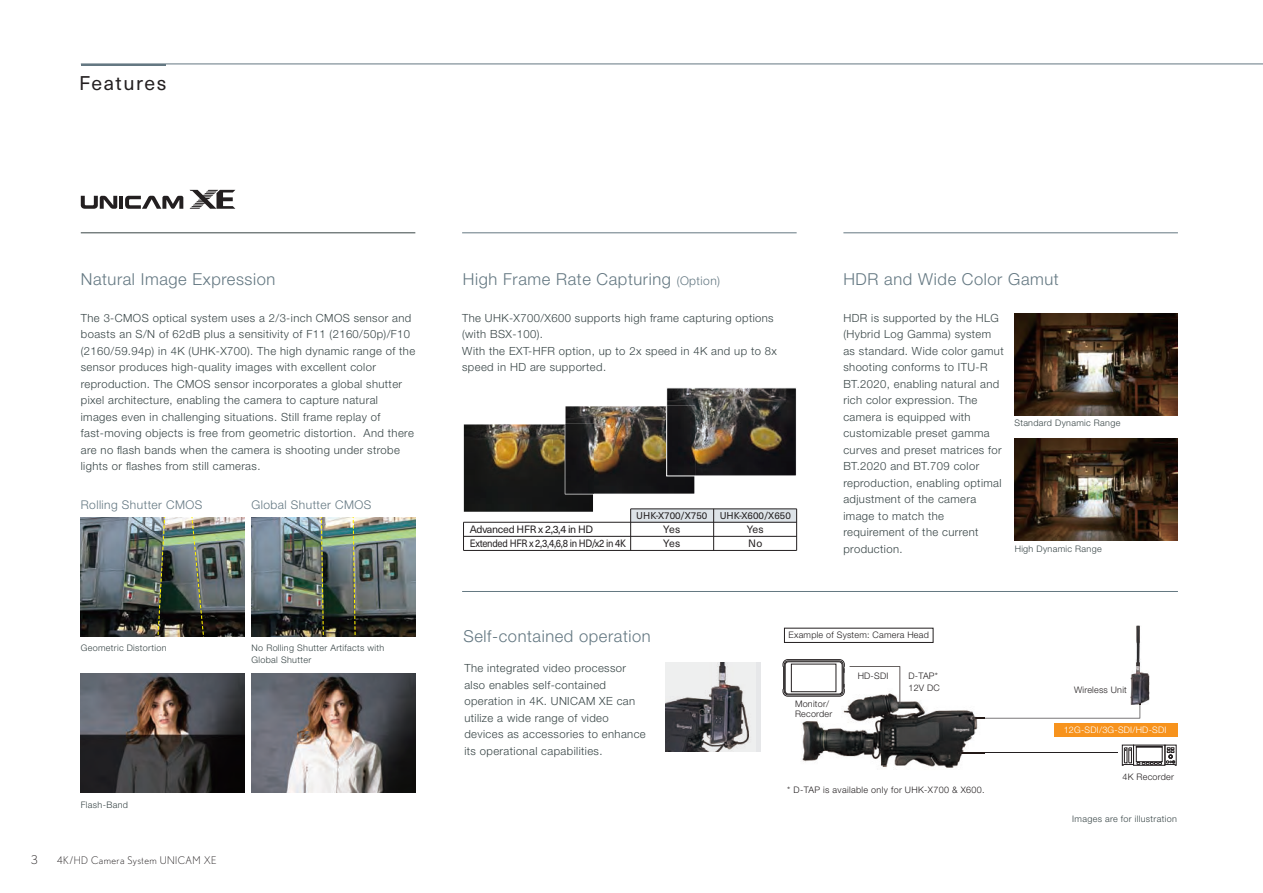
<style>
.page{position:relative;width:1263px;height:893px;background:#fff}
.page>*{position:absolute;margin:0;border:0;box-sizing:border-box;transform-origin:0 0}
.t1{font:19.5px "Neue Haas Unica W1 G";letter-spacing:.08em;color:#231f20}
.t2{font:300 16.5px "Helvetica Neue LT Pro";letter-spacing:.035em;color:#647882}
.t3{font:300 12px "Helvetica Neue LT Pro";letter-spacing:.035em;color:#647882}
.t4{font:300 12px "Nobel";color:#231f20}
.t5{font:300 11.25px/16.5px "Helvetica Neue LT Pro";letter-spacing:.035em;color:#384546}
.t6{font:10.5px/14.2px "Neue Haas Unica W1 G";letter-spacing:-.03em;color:#231f20}
.t7{font:300 10.5px "Nobel";letter-spacing:.04em;color:#231f20}
.t8{font:9.75px "Neue Haas Unica W1 G";color:#231f20}
.t9{font:300 9px/12px "Helvetica Neue LT Pro";letter-spacing:.035em;color:#384546}
.t10{font:300 9px/12px "Helvetica Neue LT Pro";letter-spacing:.025em;color:#231f20}
.t11{font:300 9px "Helvetica Neue LT Pro";letter-spacing:.025em;color:#fff}
.s1{font-size:12px}
</style>
<div class="page">
<div style="left:631px;top:509px;width:166px;height:13px;background:#dde3e8"></div>
<img style="left:81px;top:517px;width:164px;height:119px">
<svg style="left:157px;top:517px;width:9px;height:119px"></svg>
<svg style="left:191px;top:517px;width:14px;height:119px;background:#676e5f"></svg>
<img style="left:252px;top:517px;width:163px;height:119px">
<svg style="left:320px;top:517px;width:4px;height:119px"></svg>
<svg style="left:352px;top:517px;width:4px;height:119px"></svg>
<img style="left:81px;top:674px;width:164px;height:119px">
<img style="left:252px;top:674px;width:163px;height:119px">
<hr style="left:957px;top:752px;width:160px;height:1px;background:#231f20">
<div style="left:784px;top:628px;width:149px;height:15px;border:1px solid #231f20"></div>
<img style="left:801px;top:667px;width:184px;height:101px">
<svg style="left:957px;top:752px;width:28px;height:1px"></svg>
<img style="left:1130px;top:626px;width:19px;height:79px">
<svg style="left:972px;top:702px;width:168px;height:17px"></svg>
<div style="left:665px;top:663px;width:96px;height:89px;background:#eeefef"></div>
<img style="left:665px;top:663px;width:86px;height:89px">
<div style="left:1054px;top:723px;width:124px;height:13px;background:#f7931d"></div>
<svg style="left:783px;top:659px;width:117px;height:44px"></svg>
<svg style="left:1122px;top:745px;width:54px;height:20px"></svg>
<img style="left:1014px;top:313px;width:163px;height:103px">
<img style="left:1014px;top:438px;width:164px;height:103px">
<hr style="left:81px;top:233px;width:334px;height:1px;background:#384546">
<hr style="left:462px;top:233px;width:335px;height:1px;background:#647882">
<hr style="left:843px;top:233px;width:335px;height:1px;background:#647882">
<hr style="left:462px;top:591px;width:716px;height:1px;background:#647882">
<hr style="left:631px;top:509px;width:166px;height:1px;background:#231f20">
<hr style="left:463px;top:522px;width:334px;height:1px;background:#231f20">
<hr style="left:463px;top:536px;width:334px;height:1px;background:#231f20">
<hr style="left:463px;top:550px;width:334px;height:1px;background:#231f20">
<hr style="left:630px;top:509px;width:1px;height:41px;background:#231f20">
<hr style="left:713px;top:509px;width:1px;height:41px;background:#231f20">
<hr style="left:796px;top:509px;width:1px;height:41px;background:#231f20">
<svg style="left:463px;top:522px;width:1px;height:28px"></svg>
<hr style="left:81px;top:64px;width:1182px;height:1px;background:#647882">
<hr style="left:81px;top:64px;width:85px;height:2px;background:#647882">
<img style="left:463px;top:406px;width:232px;height:106px">
<img style="left:668px;top:390px;width:127px;height:84px">
<img style="left:668px;top:406px;width:27px;height:68px">
<div style="left:666px;top:388px;width:131px;height:88px;border:1px solid #fff"></div>
<svg style="left:190px;top:190px;width:45px;height:19px"></svg>
<hr style="left:119px;top:196px;width:4px;height:13px;background:#231f20">
<svg style="left:81px;top:196px;width:36px;height:13px"></svg>
<svg style="left:125px;top:196px;width:58px;height:13px"></svg>
<h1 class="t1" style="left:79px;top:68px;width:89px">Features</h1>
<h2 class="t2" style="left:81px;top:269px;width:196px">Natural Image Expression</h2>
<h2 class="t2" style="left:463px;top:269px;width:259px">High Frame Rate Capturing <span class="s1">(Option)</span></h2>
<h2 class="t2" style="left:843px;top:269px;width:217px">HDR and Wide Color Gamut</h2>
<p class="t5" style="left:81px;top:309px;width:336px">The 3-CMOS optical system uses a 2/3-inch CMOS sensor and boasts an S/N of 62dB plus a sensitivity of F11 (2160/50p)/F10 (2160/59.94p) in 4K (UHK-X700). The high dynamic range of the sensor produces high-quality images with excellent color reproduction. The CMOS sensor incorporates a global shutter pixel architecture, enabling the camera to capture natural images even in challenging situations. Still frame replay of fast-moving objects is free from geometric distortion. And there are no flash bands when the camera is shooting under strobe lights or flashes from still cameras.</p>
<p class="t5" style="left:462px;top:309px;width:316px">The UHK-X700/X600 supports high frame capturing options (with BSX-100).<br>With the EXT-HFR option, up to 2x speed in 4K and up to 8x speed in HD are supported.</p>
<p class="t5" style="left:843px;top:309px;width:162px">HDR is supported by the HLG (Hybrid Log Gamma) system as standard. Wide color gamut shooting conforms to ITU-R<br>BT.2020, enabling natural and rich color expression. The camera is equipped with customizable preset gamma curves and preset matrices for<br>BT.2020 and BT.709 color reproduction, enabling optimal adjustment of the camera image to match the requirement of the current production.</p>
<p class="t9" style="left:1014px;top:417px;width:107px">Standard Dynamic Range</p>
<p class="t3" style="left:81px;top:497px;width:123px">Rolling Shutter CMOS</p>
<p class="t3" style="left:252px;top:497px;width:121px">Global Shutter CMOS</p>
<p class="t8" style="left:636px;top:508px;width:73px">UHK-X700/X750</p>
<p class="t8" style="left:720px;top:508px;width:73px">UHK-X600/X650</p>
<p class="t6" style="left:470px;top:521px;width:158px">Advanced HFR x 2,3,4 in HD<br>Extended HFR x 2,3,4,6,8 in HD/x2 in 4K</p>
<p class="t6" style="left:663px;top:521px;width:19px">Yes</p>
<p class="t6" style="left:747px;top:521px;width:19px">Yes</p>
<p class="t6" style="left:663px;top:536px;width:19px">Yes</p>
<p class="t6" style="left:748px;top:536px;width:16px">No</p>
<p class="t9" style="left:1015px;top:543px;width:89px">High Dynamic Range</p>
<p class="t9" style="left:81px;top:641px;width:87px">Geometric Distortion</p>
<p class="t9" style="left:252px;top:641px;width:134px">No Rolling Shutter Artifacts with<br>Global Shutter</p>
<p class="t9" style="left:81px;top:798px;width:49px">Flash-Band</p>
<p class="t4" style="left:31px;top:853px;width:8px">3</p>
<p class="t7" style="left:57px;top:854px;width:161px">4K/HD Camera System UNICAM XE</p>
<h2 class="t2" style="left:463px;top:626px;width:189px">Self-contained operation</h2>
<p class="t5" style="left:464px;top:660px;width:183px">The integrated video processor also enables self-contained operation in 4K. UNICAM XE can utilize a wide range of video devices as accessories to enhance its operational capabilities.</p>
<p class="t10" style="left:789px;top:629px;width:142px">Example of System: Camera Head</p>
<p class="t10" style="left:858px;top:670px;width:32px">HD-SDI</p>
<p class="t10" style="left:908px;top:670px;width:33px">D-TAP*<br>12V DC</p>
<p class="t10" style="left:795px;top:698px;width:39px;line-height:10.5px">Monitor/<br>Recorder</p>
<p class="t10" style="left:787px;top:783px;width:199px">* D-TAP is available only for UHK-X700 &amp; X600.</p>
<p class="t10" style="left:1074px;top:683px;width:54px">Wireless Unit</p>
<p class="t11" style="left:1064px;top:724px;width:104px">12G-SDI/3G-SDI/HD-SDI</p>
<p class="t10" style="left:1122px;top:770px;width:53px">4K Recorder</p>
<p class="t9" style="left:1072px;top:812px;width:106px">Images are for illustration</p>
</div>
